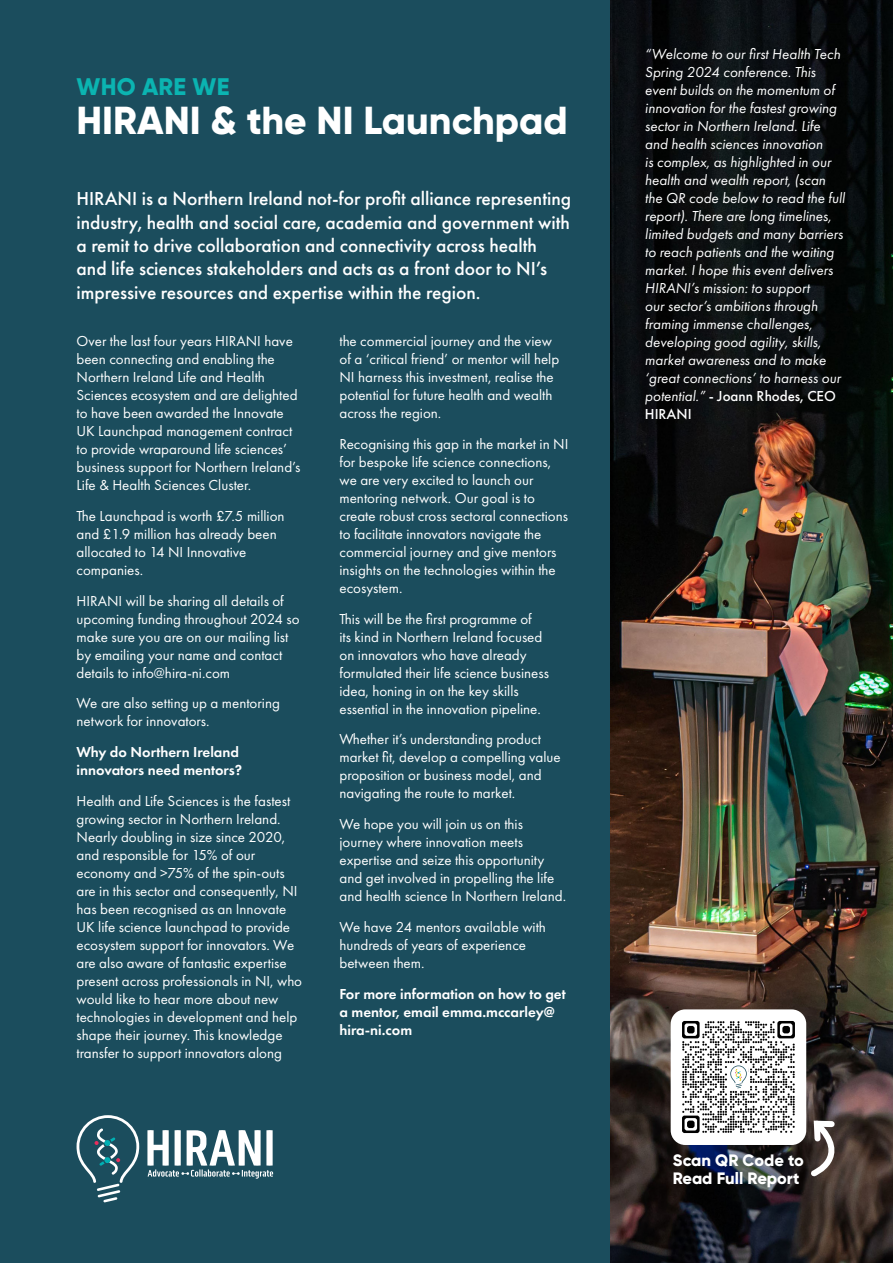
<style>
.page{position:relative;width:893px;height:1263px;background:#1b4d5d}
.page>*{position:absolute;margin:0;border:0;box-sizing:border-box;transform-origin:0 0}
.t1{font:800 39px "Gilroy";color:#fff}
.t2{font:800 24px "Gilroy";letter-spacing:.01em;color:#0bb4b1}
.t3{font:500 19.5px/23.4px "Futura PT";color:#fff}
.t4{font:800 16.5px/18px "Gilroy";color:#fff}
.t5{font:15px/18px "Futura PT";color:#fff}
.t6{font:italic 15px/18px "Futura PT";color:#fff}
.t7{font:600 15px/18px "Futura PT";color:#fff}
.s1{font-weight:500;font-style:normal}
</style>
<div class="page">
<img style="left:611px;top:0;width:282px;height:1263px">
<svg style="left:147px;top:1130px;width:126px;height:48px"></svg>
<svg style="left:77px;top:1115px;width:62px;height:87px"></svg>
<svg style="left:808px;top:1115px;width:43px;height:64px"></svg>
<img style="left:673px;top:1011px;width:131px;height:132px">
<div style="left:671px;top:1009px;width:135px;height:136px;border:4px solid #fff;border-radius:12px"></div>
<svg style="left:728px;top:1065px;width:21px;height:24px"></svg>
<hr style="left:892px;top:0;width:1px;height:631px;background:#1b4d5d">
<p class="t2" style="left:77px;top:71px;width:154px">WHO ARE WE</p>
<p class="t1" style="left:77px;top:96px;width:493px">HIRANI &amp; the NI Launchpad</p>
<p class="t3" style="left:77px;top:187px;width:496px">HIRANI is a Northern Ireland not-for profit alliance representing industry, health and social care, academia and government with a remit to drive collaboration and connectivity across health and life sciences stakeholders and acts as a front door to NI’s impressive resources and expertise within the region.</p>
<p class="t5" style="left:77px;top:332px;width:225px">Over the last four years HIRANI have been connecting and enabling the Northern Ireland Life and Health Sciences ecosystem and are delighted to have been awarded the Innovate UK Launchpad management contract to provide wraparound life sciences’ business support for Northern Ireland’s Life &amp; Health Sciences Cluster.</p>
<p class="t5" style="left:77px;top:507px;width:210px">The Launchpad is worth £7.5 million and £1.9 million has already been allocated to 14 NI Innovative companies.</p>
<p class="t5" style="left:77px;top:591px;width:225px">HIRANI will be sharing all details of upcoming funding throughout 2024 so make sure you are on our mailing list by emailing your name and contact details to info@hira-ni.com</p>
<p class="t5" style="left:77px;top:694px;width:205px">We are also setting up a mentoring network for innovators.</p>
<p class="t7" style="left:77px;top:743px;width:167px">Why do Northern Ireland innovators need mentors?</p>
<p class="t5" style="left:77px;top:792px;width:227px">Health and Life Sciences is the fastest growing sector in Northern Ireland.<br>Nearly doubling in size since 2020, and responsible for 15% of our economy and &gt;75% of the spin-outs are in this sector and consequently, NI has been recognised as an Innovate UK life science launchpad to provide ecosystem support for innovators. We are also aware of fantastic expertise present across professionals in NI, who would like to hear more about new technologies in development and help shape their journey. This knowledge transfer to support innovators along</p>
<p class="t5" style="left:339px;top:332px;width:221px">the commercial journey and the view of a ‘critical friend’ or mentor will help NI harness this investment, realise the potential for future health and wealth across the region.</p>
<p class="t5" style="left:339px;top:435px;width:230px">Recognising this gap in the market in NI for bespoke life science connections, we are very excited to launch our mentoring network. Our goal is to create robust cross sectoral connections to facilitate innovators navigate the commercial journey and give mentors insights on the technologies within the ecosystem.</p>
<p class="t5" style="left:339px;top:609px;width:211px">This will be the first programme of<br>its kind in Northern Ireland focused on innovators who have already formulated their life science business idea, honing in on the key skills essential in the innovation pipeline.</p>
<p class="t5" style="left:339px;top:730px;width:223px">Whether it’s understanding product market fit, develop a compelling value proposition or business model, and navigating the route to market.</p>
<p class="t5" style="left:339px;top:815px;width:228px">We hope you will join us on this journey where innovation meets expertise and seize this opportunity and get involved in propelling the life and health science In Northern Ireland.</p>
<p class="t5" style="left:339px;top:918px;width:208px">We have 24 mentors available with hundreds of years of experience between them.</p>
<p class="t7" style="left:339px;top:984px;width:228px">For more information on how to get a mentor, email emma.mccarley@ hira-ni.com</p>
<p class="t6" style="left:645px;top:45px;width:201px">“Welcome to our first Health Tech<br>Spring 2024 conference. This event builds on the momentum of innovation for the fastest growing sector in Northern Ireland. Life and health sciences innovation<br>is complex, as highlighted in our health and wealth report, (scan the QR code below to read the full report). There are long timelines, limited budgets and many barriers to reach patients and the waiting market. I hope this event delivers<br>HIRANI’s mission: to support<br>our sector’s ambitions through framing immense challenges, developing good agility, skills, market awareness and to make ‘great connections’ to harness our potential.” <span class="s1">- Joann Rhodes, CEO<br>HIRANI</span></p>
<p class="t4" style="left:673px;top:1151px;width:133px">Scan QR Code to<br>Read Full Report</p>
</div>
